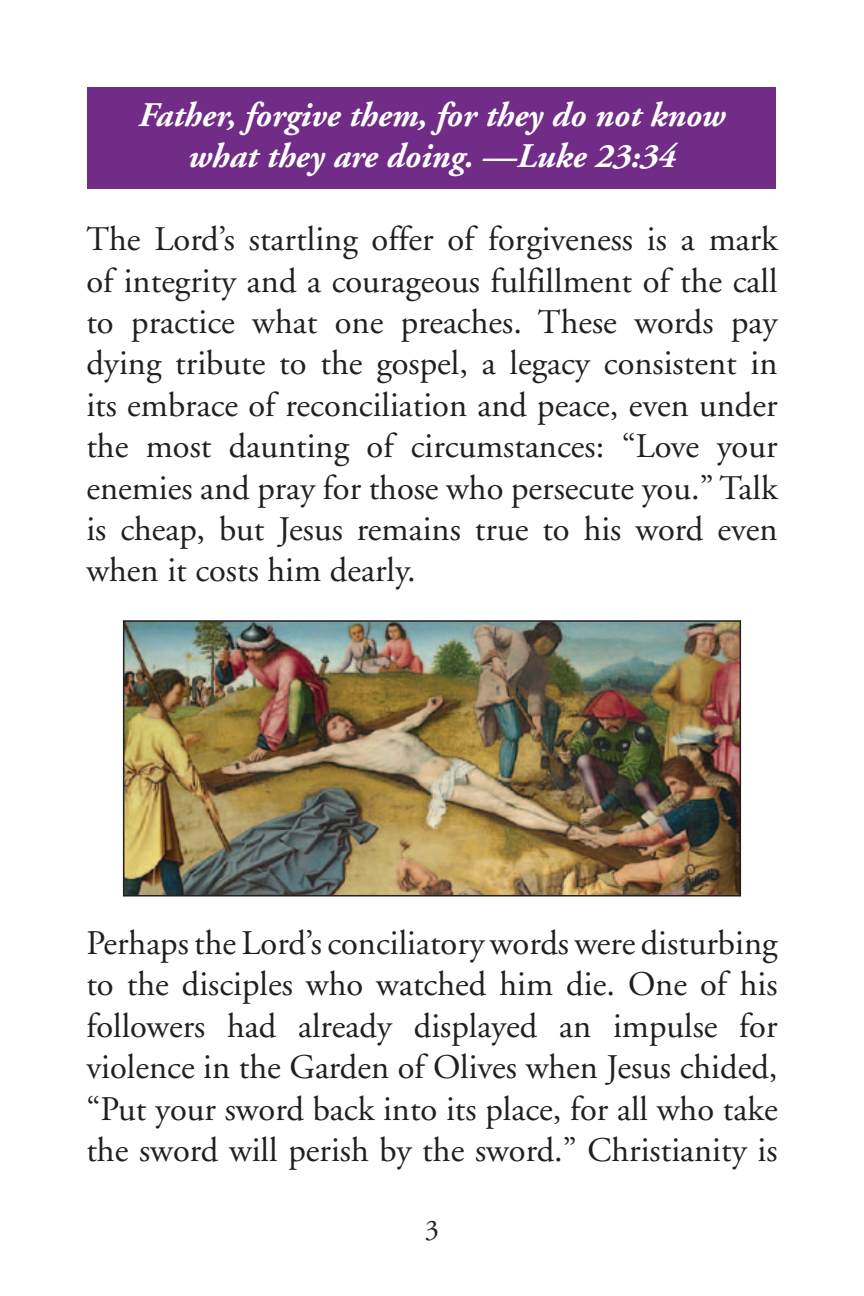
<style>
.page{position:relative;width:864px;height:1296px;background:#fff}
.page>*{position:absolute;margin:0;border:0;box-sizing:border-box;transform-origin:0 0}
.t1{font:34.5px/41.4px "Adobe Garamond";color:#231f20;text-align:justify}
.t2{font:italic 700 34.5px "Adobe Garamond";color:#fff}
.t3{font:28.5px "Adobe Garamond";color:#231f20}
</style>
<div class="page">
<div style="left:88px;top:88px;width:688px;height:101px;background:#702c86"></div>
<img style="left:126px;top:623px;width:612px;height:271px">
<div style="left:123px;top:620px;width:618px;height:277px;border:2px solid #231f20"></div>
<p class="t2" style="left:139px;top:96px;width:588px">Father, forgive them, for they do not know</p>
<p class="t2" style="left:188px;top:138px;width:489px">what they are doing. —Luke 23:34</p>
<p class="t1" style="left:86px;top:220px;width:693px">The Lord’s startling offer of forgiveness is a mark of integrity and a courageous fulfillment of the call to practice what one preaches. These words pay dying tribute to the gospel, a legacy consistent in its embrace of reconciliation and peace, even under the most daunting of circumstances: “Love your enemies and pray for those who persecute you.” Talk is cheap, but Jesus remains true to his word even when it costs him dearly.</p>
<p class="t1" style="left:86px;top:923px;width:693px">Perhaps the Lord’s conciliatory words were disturbing to the disciples who watched him die. One of his followers had already displayed an impulse for violence in the Garden of Olives when Jesus chided, “Put your sword back into its place, for all who take the sword will perish by the sword.” Christianity is</p>
<p class="t3" style="left:425px;top:1215px;width:16px">3</p>
</div>
